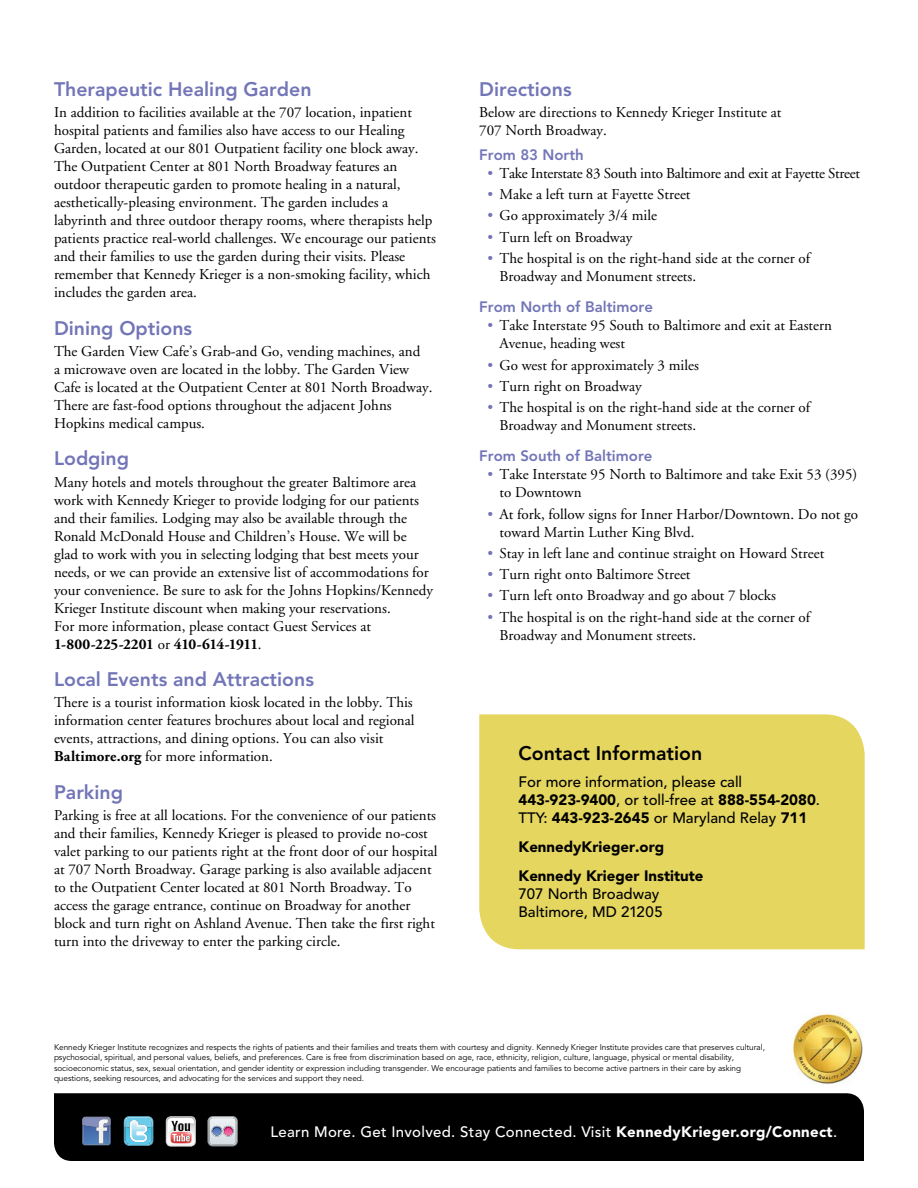
<style>
.page{position:relative;width:918px;height:1188px;background:#fff}
.page>*{position:absolute;margin:0;border:0;box-sizing:border-box;transform-origin:0 0}
.t1{font:800 19.5px "Avenir";color:#7275b7}
.t2{font:800 19.5px "Avenir";color:#000}
.t3{font:15px/18px "Adobe Garamond";color:#000}
.t4{font:500 15px/18px "Avenir";color:#000}
.t5{font:500 15px "Avenir";letter-spacing:.02em;color:#fff}
.t6{font:15px "Adobe Garamond";letter-spacing:-.02em;color:#000}
.t7{font:800 15px "Avenir";color:#7275b7}
.t8{font:900 15px/28.8px "Avenir";color:#000}
.t9{font:8.25px/10.5px "Avenir";letter-spacing:-.005em;color:#000}
.s1{font-weight:700}
.s2{color:#7275b7}
.s3{font-weight:900}
</style>
<div class="page">
<div style="left:479px;top:714px;width:386px;height:235px;background:#e5d660"></div>
<img style="left:791px;top:1013px;width:72px;height:71px">
<div style="left:54px;top:1093px;width:810px;height:68px;background:#000"></div>
<svg style="left:124px;top:1116px;width:29px;height:30px"></svg>
<svg style="left:82px;top:1117px;width:29px;height:28px"></svg>
<svg style="left:166px;top:1116px;width:30px;height:31px"></svg>
<svg style="left:208px;top:1116px;width:30px;height:30px"></svg>
<h1 class="t1" style="left:54px;top:78px;width:259px">Therapeutic Healing Garden</h1>
<p class="t3" style="left:54px;top:104px;width:384px">In addition to facilities available at the 707 location, inpatient hospital patients and families also have access to our Healing Garden, located at our 801 Outpatient facility one block away.<br>The Outpatient Center at 801 North Broadway features an outdoor therapeutic garden to promote healing in a natural, aesthetically-pleasing environment. The garden includes a labyrinth and three outdoor therapy rooms, where therapists help patients practice real-world challenges. We encourage our patients and their families to use the garden during their visits. Please remember that Kennedy Krieger is a non-smoking facility, which includes the garden area.</p>
<h1 class="t1" style="left:54px;top:316px;width:140px">Dining Options</h1>
<p class="t3" style="left:54px;top:342px;width:380px">The Garden View Cafe’s Grab-and Go, vending machines, and<br>a microwave oven are located in the lobby. The Garden View Cafe is located at the Outpatient Center at 801 North Broadway.<br>There are fast-food options throughout the adjacent Johns Hopkins medical campus.</p>
<h1 class="t1" style="left:54px;top:447px;width:77px">Lodging</h1>
<p class="t3" style="left:54px;top:473px;width:381px">Many hotels and motels throughout the greater Baltimore area work with Kennedy Krieger to provide lodging for our patients and their families. Lodging may also be available through the Ronald McDonald House and Children’s House. We will be glad to work with you in selecting lodging that best meets your needs, or we can provide an extensive list of accommodations for your convenience. Be sure to ask for the Johns Hopkins/Kennedy Krieger Institute discount when making your reservations.<br>For more information, please contact Guest Services at <span class="s1">1-800-225-2201</span> or <span class="s1">410-614-1911</span>.</p>
<h1 class="t1" style="left:54px;top:668px;width:261px">Local Events and Attractions</h1>
<p class="t3" style="left:54px;top:694px;width:362px">There is a tourist information kiosk located in the lobby. This information center features brochures about local and regional events, attractions, and dining options. You can also visit <span class="s1">Baltimore.org</span> for more information.</p>
<h1 class="t1" style="left:54px;top:780px;width:70px">Parking</h1>
<p class="t3" style="left:54px;top:807px;width:385px">Parking is free at all locations. For the convenience of our patients and their families, Kennedy Krieger is pleased to provide no-cost valet parking to our patients right at the front door of our hospital at 707 North Broadway. Garage parking is also available adjacent to the Outpatient Center located at 801 North Broadway. To access the garage entrance, continue on Broadway for another block and turn right on Ashland Avenue. Then take the first right turn into the driveway to enter the parking circle.</p>
<h1 class="t1" style="left:479px;top:78px;width:94px">Directions</h1>
<p class="t3" style="left:479px;top:104px;width:304px">Below are directions to Kennedy Krieger Institute at<br>707 North Broadway.</p>
<p class="t7" style="left:479px;top:146px;width:106px">From 83 North</p>
<p class="t6" style="left:488px;top:165px;width:374px"><span class="s2">•</span> Take Interstate 83 South into Baltimore and exit at Fayette Street</p>
<p class="t3" style="left:488px;top:186px;width:205px"><span class="s2">•</span> Make a left turn at Fayette Street</p>
<p class="t3" style="left:488px;top:207px;width:171px"><span class="s2">•</span> Go approximately 3/4 mile</p>
<p class="t3" style="left:488px;top:228px;width:147px"><span class="s2">•</span> Turn left on Broadway</p>
<p class="t3" style="left:500px;top:249px;width:312px;text-indent:-12px"><span class="s2">•</span> The hospital is on the right-hand side at the corner of<br>Broadway and Monument streets.</p>
<p class="t7" style="left:479px;top:298px;width:175px">From North of Baltimore</p>
<p class="t3" style="left:500px;top:317px;width:334px;text-indent:-12px"><span class="s2">•</span> Take Interstate 95 South to Baltimore and exit at Eastern<br>Avenue, heading west</p>
<p class="t3" style="left:488px;top:356px;width:213px"><span class="s2">•</span> Go west for approximately 3 miles</p>
<p class="t3" style="left:488px;top:377px;width:156px"><span class="s2">•</span> Turn right on Broadway</p>
<p class="t3" style="left:500px;top:399px;width:312px;text-indent:-12px"><span class="s2">•</span> The hospital is on the right-hand side at the corner of<br>Broadway and Monument streets.</p>
<p class="t7" style="left:479px;top:447px;width:175px">From South of Baltimore</p>
<p class="t3" style="left:500px;top:466px;width:359px;text-indent:-12px"><span class="s2">•</span> Take Interstate 95 North to Baltimore and take Exit 53 (395) to Downtown</p>
<p class="t3" style="left:500px;top:505px;width:360px;text-indent:-12px"><span class="s2">•</span> At fork, follow signs for Inner Harbor/Downtown. Do not go toward Martin Luther King Blvd.</p>
<p class="t3" style="left:488px;top:545px;width:338px"><span class="s2">•</span> Stay in left lane and continue straight on Howard Street</p>
<p class="t3" style="left:488px;top:566px;width:205px"><span class="s2">•</span> Turn right onto Baltimore Street</p>
<p class="t3" style="left:488px;top:587px;width:290px"><span class="s2">•</span> Turn left onto Broadway and go about 7 blocks</p>
<p class="t3" style="left:500px;top:608px;width:312px;text-indent:-12px"><span class="s2">•</span> The hospital is on the right-hand side at the corner of<br>Broadway and Monument streets.</p>
<h1 class="t2" style="left:519px;top:742px;width:185px">Contact Information</h1>
<p class="t4" style="left:519px;top:773px;width:303px">For more information, please call<br><span class="s3">443-923-9400</span>, or toll-free at <span class="s3">888-554-2080</span>.<br>TTY: <span class="s3">443-923-2645</span> or Maryland Relay <span class="s3">711</span></p>
<p class="t8" style="left:519px;top:832px;width:186px">KennedyKrieger.org<br>Kennedy Krieger Institute</p>
<p class="t4" style="left:519px;top:885px;width:146px">707 North Broadway<br>Baltimore, MD 21205</p>
<p class="t9" style="left:54px;top:1042px;width:713px">Kennedy Krieger Institute recognizes and respects the rights of patients and their families and treats them with courtesy and dignity. Kennedy Krieger Institute provides care that preserves cultural, psychosocial, spiritual, and personal values, beliefs, and preferences. Care is free from discrimination based on age, race, ethnicity, religion, culture, language, physical or mental disability, socioeconomic status, sex, sexual orientation, and gender identity or expression including transgender. We encourage patients and families to become active partners in their care by asking questions, seeking resources, and advocating for the services and support they need.</p>
<p class="t5" style="left:270px;top:1123px;width:568px">Learn More. Get Involved. Stay Connected. Visit <span class="s3">KennedyKrieger.org/Connect</span>.</p>
</div>
